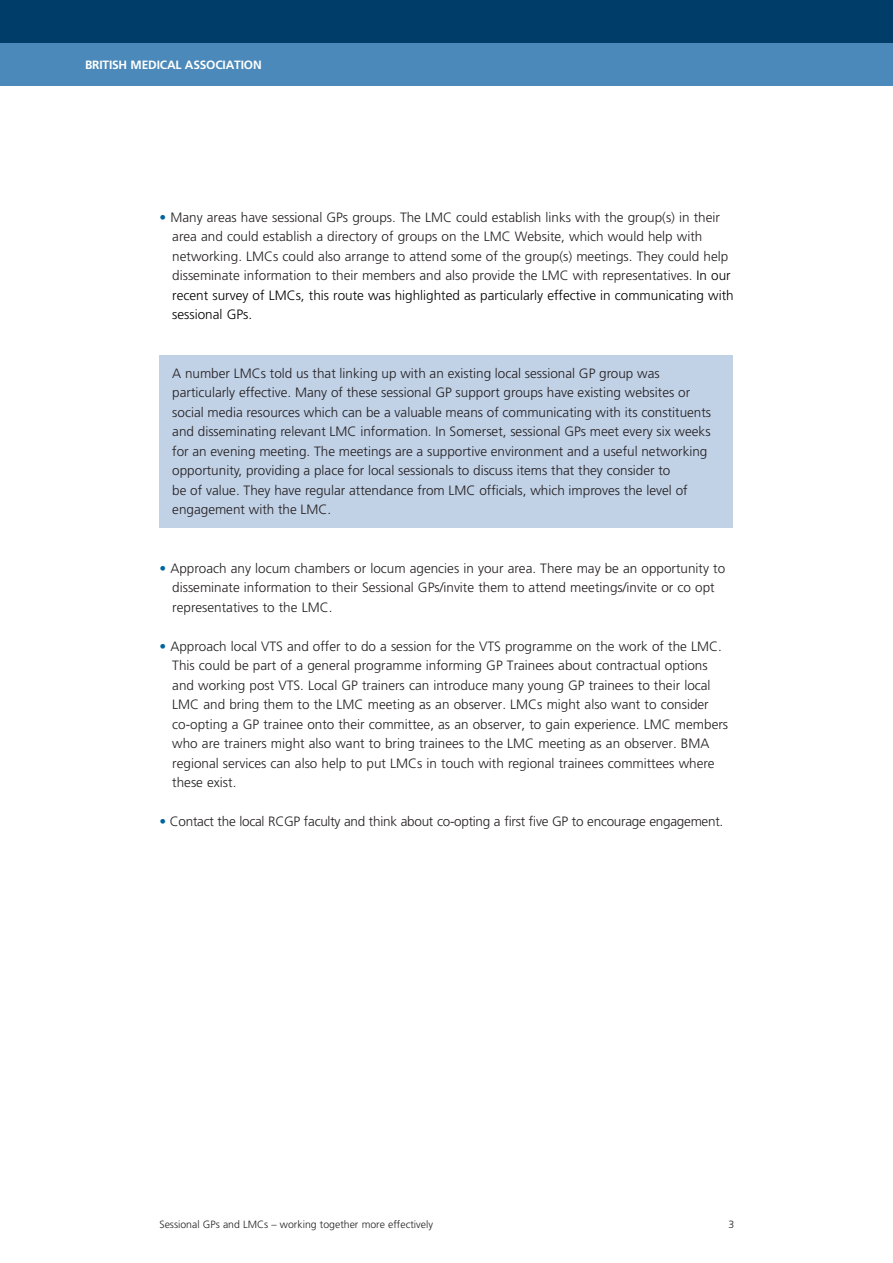
<style>
.page{position:relative;width:893px;height:1263px;background:#fff}
.page>*{position:absolute;margin:0;border:0;box-sizing:border-box;transform-origin:0 0}
.t1{font:300 13.5px/19.5px "Frutiger";color:#231f20}
.t2{font:300 13.5px "Frutiger";letter-spacing:-.02em;color:#231f20}
.t3{font:700 12px "Frutiger";letter-spacing:-.015em;color:#fff}
.Folio_Right{font:300 10.5px "Frutiger";color:#231f20}
.s1{color:#00649e}
.s2{color:#000}
</style>
<div class="page">
<div style="left:0;top:0;width:893px;height:85px;background:#4a89b9"></div>
<div style="left:0;top:0;width:893px;height:43px;background:#003e69"></div>
<div style="left:159px;top:355px;width:574px;height:173px;background:#c1d1e6"></div>
<p class="t3" style="left:85px;top:58px;width:178px">BRITISH MEDICAL ASSOCIATION</p>
<p class="t1" style="left:172px;top:207px;width:563px;text-indent:-13px"><span class="s1">•</span> Many areas have sessional GPs groups. The LMC could establish links with the group(s) in their area and could establish a directory of groups on the LMC Website, which would help with networking. LMCs could also arrange to attend some of the group(s) meetings. They could help disseminate information to their members and also provide the LMC with representatives. <span class="s2">In our recent survey of LMCs, this route was highlighted as particularly effective in communicating with sessional GPs.</span></p>
<p class="t1" style="left:172px;top:363px;width:540px">A number LMCs told us that linking up with an existing local sessional GP group was particularly effective. Many of these sessional GP support groups have existing websites or social media resources which can be a valuable means of communicating with its constituents and disseminating relevant LMC information. In Somerset, sessional GPs meet every six weeks for an evening meeting. The meetings are a supportive environment and a useful networking opportunity, providing a place for local sessionals to discuss items that they consider to<br>be of value. They have regular attendance from LMC officials, which improves the level of engagement with the LMC.</p>
<p class="t1" style="left:172px;top:558px;width:554px;text-indent:-13px"><span class="s1">•</span> Approach any locum chambers or locum agencies in your area. There may be an opportunity to disseminate information to their Sessional GPs/invite them to attend meetings/invite or co opt representatives to the LMC.</p>
<p class="t1" style="left:172px;top:636px;width:557px;text-indent:-13px"><span class="s1">•</span> Approach local VTS and offer to do a session for the VTS programme on the work of the LMC.<br>This could be part of a general programme informing GP Trainees about contractual options and working post VTS. Local GP trainers can introduce many young GP trainees to their local LMC and bring them to the LMC meeting as an observer. LMCs might also want to consider co-opting a GP trainee onto their committee, as an observer, to gain experience. LMC members who are trainers might also want to bring trainees to the LMC meeting as an observer. BMA regional services can also help to put LMCs in touch with regional trainees committees where these exist.</p>
<p class="t2" style="left:160px;top:814px;width:565px"><span class="s1">•</span> Contact the local RCGP faculty and think about co-opting a first five GP to encourage engagement.</p>
<p class="Folio_Right" style="left:159px;top:1218px;width:275px">Sessional GPs and LMCs – working together more effectively</p>
<p class="Folio_Right" style="left:728px;top:1218px;width:7px">3</p>
</div>
